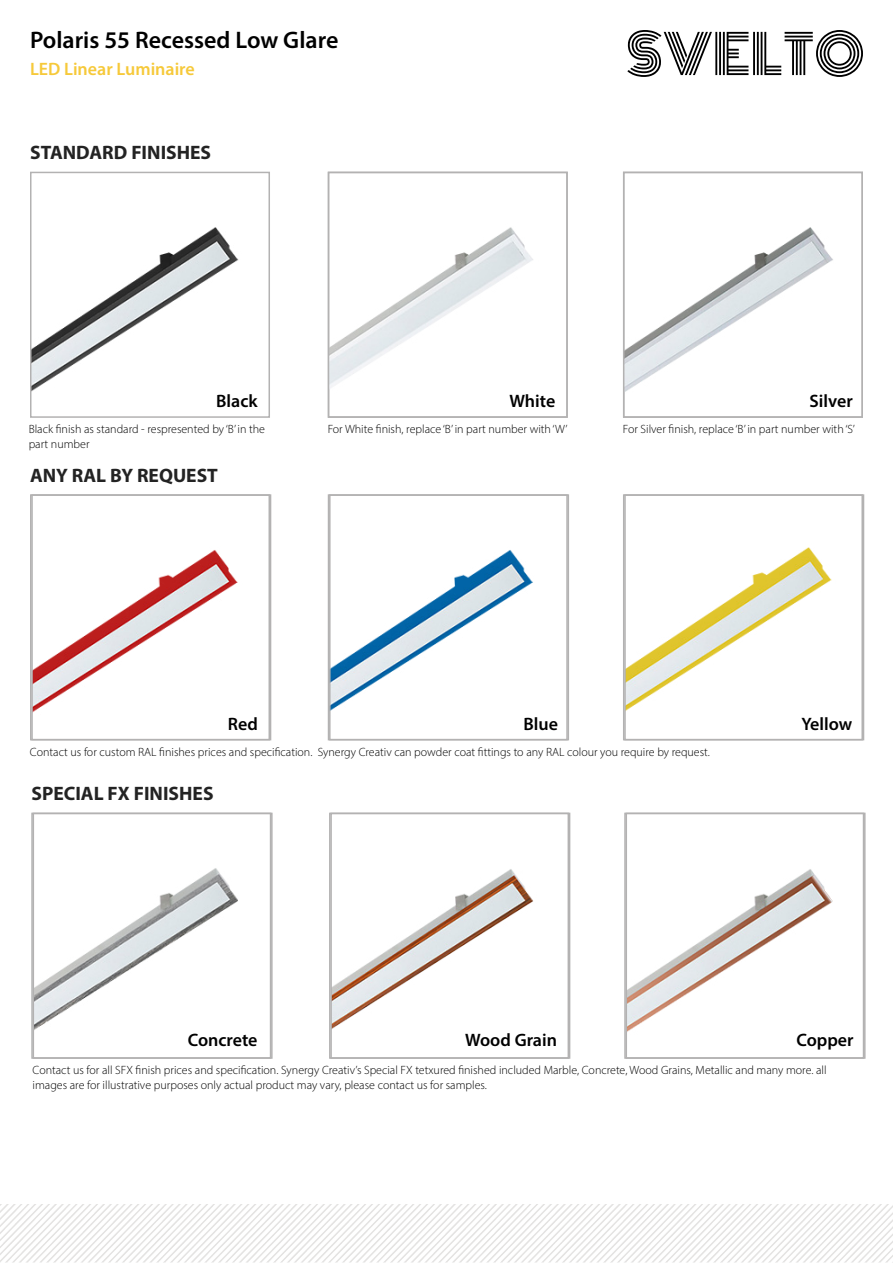
<style>
.page{position:relative;width:893px;height:1263px;background:#fff}
.page>*{position:absolute;margin:0;border:0;box-sizing:border-box;transform-origin:0 0}
.t1{font:600 24px "Myriad Pro";color:#000}
.t2{font:700 19.5px "Myriad Pro";color:#232323}
.t3{font:600 18px "Myriad Pro";color:#000}
.t4{font:600 18px "Myriad Pro";color:#f6c93a}
.t5{font:300 12px/14.4px "Myriad Pro";color:#000}
</style>
<div class="page">
<img style="left:0;top:1204px;width:893px;height:59px">
<svg style="left:627px;top:30px;width:236px;height:47px"></svg>
<img style="left:36px;top:816px;width:234px;height:240px">
<div style="left:33px;top:813px;width:240px;height:246px;border:2px solid #b3b2b2"></div>
<img style="left:333px;top:869px;width:200px;height:160px">
<div style="left:330px;top:813px;width:240px;height:246px;border:2px solid #b3b2b2"></div>
<img style="left:628px;top:869px;width:205px;height:162px">
<div style="left:625px;top:813px;width:240px;height:246px;border:2px solid #b3b2b2"></div>
<img style="left:33px;top:227px;width:206px;height:164px">
<div style="left:30px;top:172px;width:240px;height:246px;border:2px solid #b3b2b2"></div>
<img style="left:331px;top:227px;width:202px;height:160px">
<div style="left:328px;top:172px;width:240px;height:246px;border:2px solid #b3b2b2"></div>
<img style="left:626px;top:227px;width:207px;height:164px">
<div style="left:623px;top:172px;width:240px;height:246px;border:2px solid #b3b2b2"></div>
<img style="left:34px;top:550px;width:204px;height:162px">
<div style="left:31px;top:494px;width:240px;height:246px;border:2px solid #b3b2b2"></div>
<img style="left:332px;top:550px;width:201px;height:160px">
<div style="left:329px;top:494px;width:240px;height:246px;border:2px solid #b3b2b2"></div>
<img style="left:627px;top:547px;width:205px;height:163px">
<div style="left:624px;top:494px;width:240px;height:246px;border:2px solid #b3b2b2"></div>
<h1 class="t1" style="left:30px;top:25px;width:310px">Polaris 55 Recessed Low Glare</h1>
<h3 class="t4" style="left:30px;top:58px;width:166px">LED Linear Luminaire</h3>
<h2 class="t2" style="left:30px;top:140px;width:182px">STANDARD FINISHES</h2>
<h3 class="t3" style="left:216px;top:390px;width:43px">Black</h3>
<h3 class="t3" style="left:509px;top:390px;width:47px">White</h3>
<h3 class="t3" style="left:810px;top:390px;width:45px">Silver</h3>
<p class="t5" style="left:29px;top:422px;width:238px">Black finish as standard - respresented by ‘B’ in the</p>
<p class="t5" style="left:328px;top:422px;width:241px">For White finish, replace ‘B’ in part number with ‘W’</p>
<p class="t5" style="left:623px;top:422px;width:233px">For Silver finish, replace ‘B’ in part number with ‘S’</p>
<p class="t5" style="left:29px;top:436px;width:62px">part number</p>
<h2 class="t2" style="left:30px;top:463px;width:189px">ANY RAL BY REQUEST</h2>
<h3 class="t3" style="left:228px;top:712px;width:32px">Red</h3>
<h3 class="t3" style="left:523px;top:712px;width:36px">Blue</h3>
<h3 class="t3" style="left:801px;top:712px;width:52px">Yellow</h3>
<p class="t5" style="left:30px;top:744px;width:681px">Contact us for custom RAL finishes prices and specification. Synergy Creativ can powder coat fittings to any RAL colour you require by request.</p>
<h2 class="t2" style="left:31px;top:781px;width:184px">SPECIAL FX FINISHES</h2>
<h3 class="t3" style="left:188px;top:1029px;width:71px">Concrete</h3>
<h3 class="t3" style="left:465px;top:1029px;width:93px">Wood Grain</h3>
<h3 class="t3" style="left:796px;top:1029px;width:59px">Copper</h3>
<p class="t5" style="left:33px;top:1063px;width:796px">Contact us for all SFX finish prices and specification. Synergy Creativ’s Special FX tetxured finished included Marble, Concrete, Wood Grains, Metallic and many more. all images are for illustrative purposes only actual product may vary, please contact us for samples.</p>
</div>
